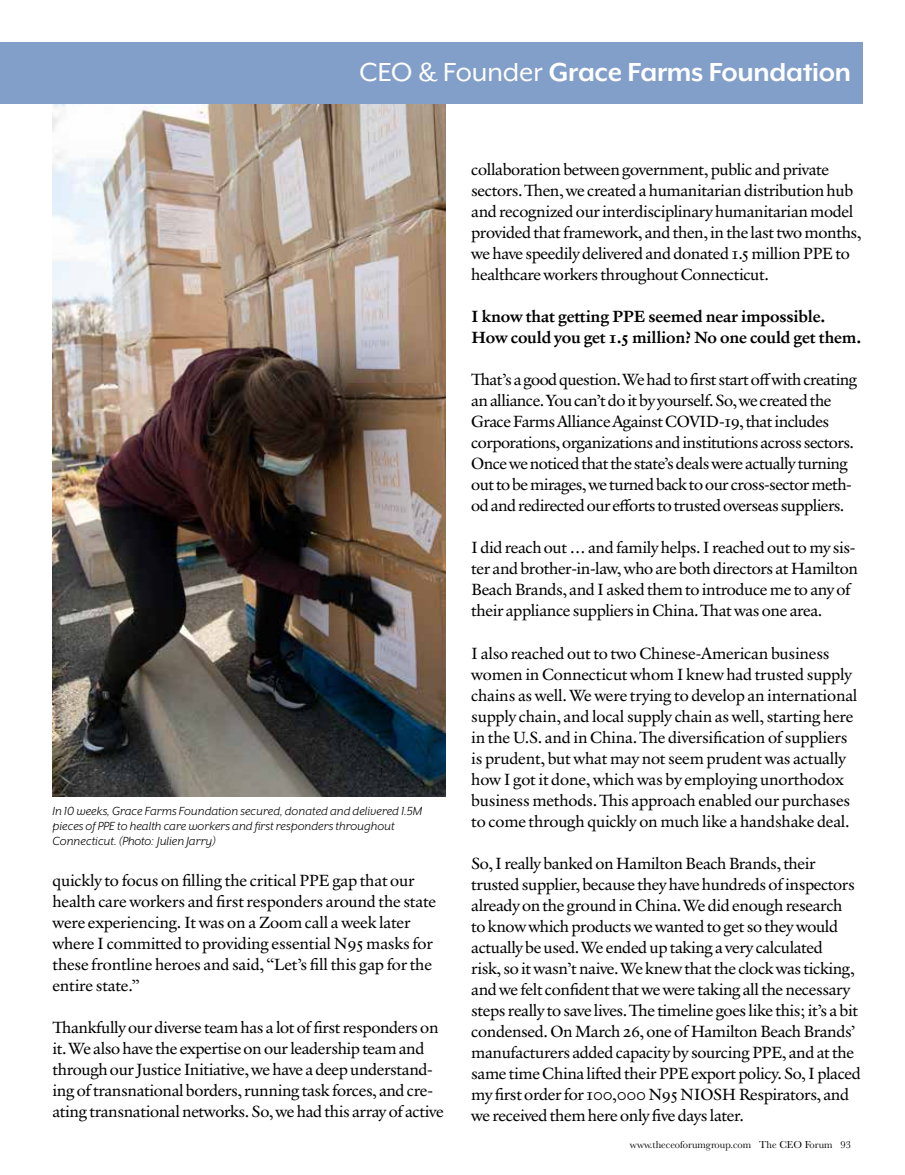
<style>
.page{position:relative;width:905px;height:1175px;background:#fff}
.page>*{position:absolute;margin:0;border:0;box-sizing:border-box;transform-origin:0 0}
.t1{font:700 30px "Mr Eaves XL Mod OT";letter-spacing:-.01em;color:#fff}
.t2{font:16.5px/21px "Verdigris MVB Pro Text";letter-spacing:-.02em;color:#000}
.t3{font:700 16.5px/21px "Verdigris MVB Pro Text";letter-spacing:-.01em;color:#000}
.t4{font:italic 13.5px/15px "Mr Eaves XL San OT";color:#000}
.t5{font:10.5px "Baskerville";color:#000}
.s1{font-weight:400}
</style>
<div class="page">
<img style="left:52px;top:103px;width:394px;height:693px">
<div style="left:0;top:42px;width:862px;height:61px;background:#829fca"></div>
<h1 class="t1" style="left:359px;top:57px;width:493px"><span class="s1">CEO &amp; Founder</span> Grace Farms Foundation</h1>
<p class="t4" style="left:52px;top:803px;width:371px">In 10 weeks, Grace Farms Foundation secured, donated and delivered 1.5M pieces of PPE to health care workers and first responders throughout<br>Connecticut. (Photo: Julien Jarry)</p>
<p class="t2" style="left:52px;top:868px;width:385px">quickly to focus on filling the critical PPE gap that our health care workers and first responders around the state were experiencing. It was on a Zoom call a week later where I committed to providing essential N95 masks for these frontline heroes and said, “Let’s fill this gap for the entire state.”</p>
<p class="t2" style="left:52px;top:1016px;width:392px">Thankfully our diverse team has a lot of first responders on it. We also have the expertise on our leadership team and through our Justice Initiative, we have a deep understand&shy;ing of transnational borders, running task forces, and cre&shy;ating transnational networks. So, we had this array of active</p>
<p class="t2" style="left:471px;top:158px;width:391px">collaboration between government, public and private sectors. Then, we created a humanitarian distribution hub and recognized our interdisciplinary humanitarian model provided that framework, and then, in the last two months, we have speedily delivered and donated 1.5 million PPE to healthcare workers throughout Connecticut.</p>
<p class="t3" style="left:471px;top:306px;width:391px">I know that getting PPE seemed near impossible.<br>How could you get 1.5 million? No one could get them.</p>
<p class="t2" style="left:471px;top:368px;width:387px">That’s a good question. We had to first start off with creating an alliance. You can’t do it by yourself. So, we created the Grace Farms Alliance Against COVID-19, that includes corporations, organizations and institutions across sectors.<br>Once we noticed that the state’s deals were actually turning out to be mirages, we turned back to our cross-sector meth&shy;od and redirected our efforts to trusted overseas suppliers.</p>
<p class="t2" style="left:471px;top:537px;width:388px">I did reach out … and family helps. I reached out to my sis&shy;ter and brother-in-law, who are both directors at Hamilton Beach Brands, and I asked them to introduce me to any of their appliance suppliers in China. That was one area.</p>
<p class="t2" style="left:471px;top:642px;width:387px">I also reached out to two Chinese-American business women in Connecticut whom I knew had trusted supply chains as well. We were trying to develop an international supply chain, and local supply chain as well, starting here in the U.S. and in China. The diversification of suppliers is prudent, but what may not seem prudent was actually how I got it done, which was by employing unorthodox business methods. This approach enabled our purchases to come through quickly on much like a handshake deal.</p>
<p class="t2" style="left:471px;top:852px;width:391px">So, I really banked on Hamilton Beach Brands, their trusted supplier, because they have hundreds of inspectors already on the ground in China. We did enough research<br>to know which products we wanted to get so they would actually be used. We ended up taking a very calculated<br>risk, so it wasn’t naive. We knew that the clock was ticking, and we felt confident that we were taking all the necessary steps really to save lives. The timeline goes like this; it’s a bit condensed. On March 26, one of Hamilton Beach Brands’ manufacturers added capacity by sourcing PPE, and at the same time China lifted their PPE export policy. So, I placed my first order for 100,000 N95 NIOSH Respirators, and we received them here only five days later.</p>
<p class="t5" style="left:630px;top:1137px;width:222px">www.theceoforumgroup.com The CEO Forum 93</p>
</div>
